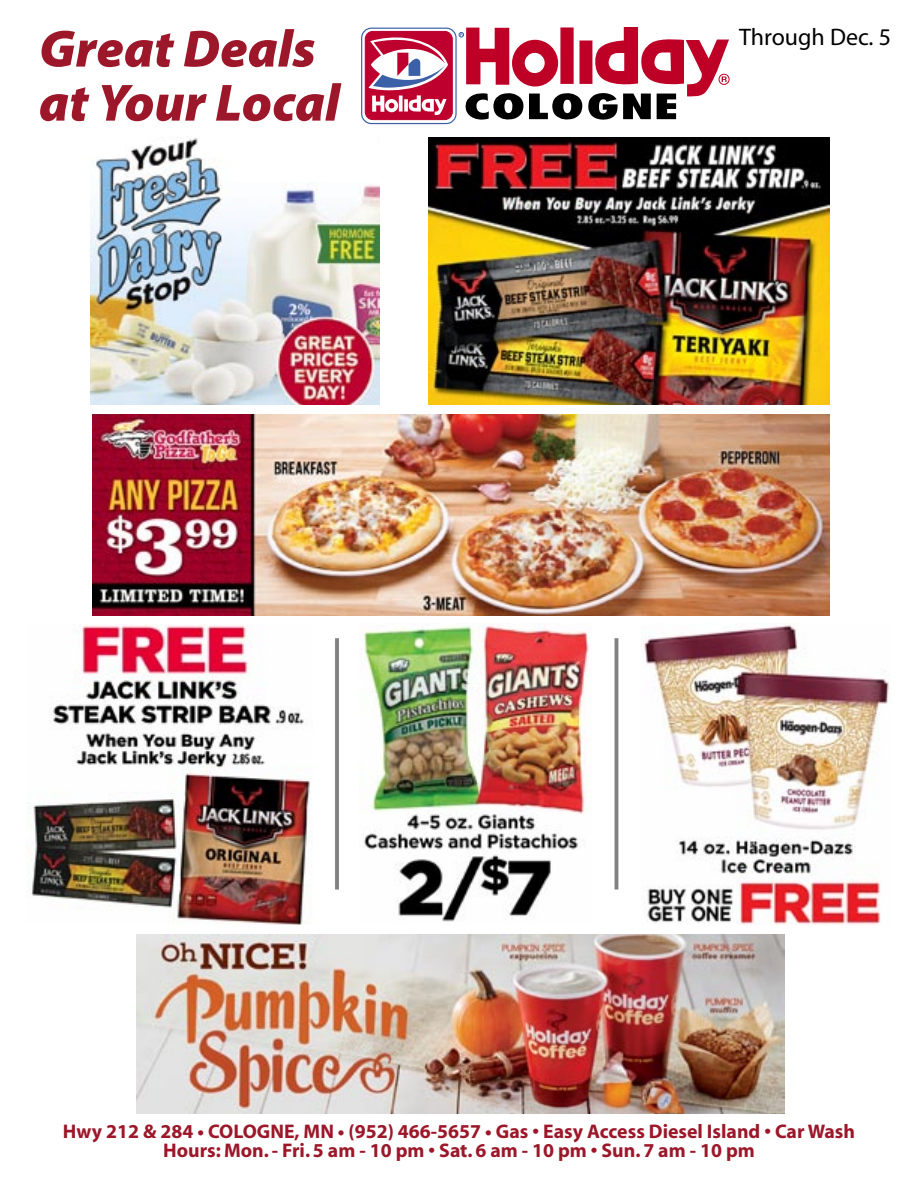
<style>
.page{position:relative;width:918px;height:1188px;background:#fff}
.page>*{position:absolute;margin:0;border:0;box-sizing:border-box;transform-origin:0 0}
.t1{font:italic 900 52.8px "Myriad Pro";color:#9c1729}
.t2{font:45px "Futura II Extra Bold Condensed";letter-spacing:-.02em;color:#000;scale:1.54 1}
.t3{font:24px "Myriad Pro";color:#000}
.t4{font:700 19.8px "Myriad Pro";color:#9c1729}
.t5{font:700 19.8px "Myriad";color:#9c1729}
.s1{font-family:"Myriad"}
</style>
<div class="page">
<div style="left:560px;top:27px;width:14px;height:57px;background:#be0027"></div>
<div style="left:579px;top:41px;width:13px;height:43px;background:#be0027"></div>
<svg style="left:595px;top:27px;width:134px;height:69px"></svg>
<svg style="left:362px;top:28px;width:94px;height:96px"></svg>
<div style="left:361px;top:28px;width:96px;height:96px;border:1px solid #3c60a7;border-radius:10px"></div>
<div style="left:365px;top:31px;width:87px;height:89px;background:#be002f;border-radius:8px"></div>
<div style="left:365px;top:31px;width:88px;height:89px;border:1px solid #be002f;border-radius:8px"></div>
<svg style="left:459px;top:28px;width:99px;height:59px"></svg>
<svg style="left:369px;top:37px;width:79px;height:78px"></svg>
<hr style="left:335px;top:638px;width:4px;height:252px;background:#818181">
<hr style="left:615px;top:638px;width:3px;height:252px;background:#818181">
<img style="left:31px;top:624px;width:279px;height:301px">
<img style="left:363px;top:623px;width:226px;height:299px">
<img style="left:644px;top:623px;width:246px;height:302px">
<img style="left:91px;top:136px;width:289px;height:268px">
<img style="left:428px;top:138px;width:401px;height:266px">
<img style="left:137px;top:935px;width:648px;height:179px">
<img style="left:92px;top:415px;width:737px;height:201px">
<p class="t1" style="left:39px;top:19px;width:278px">Great Deals</p>
<p class="t1" style="left:39px;top:73px;width:302px">at Your Local</p>
<p class="t2" style="left:462px;top:88px;width:143px">COLOGNE</p>
<p class="t3" style="left:739px;top:24px;width:153px">Through Dec. 5</p>
<p class="t4" style="left:63px;top:1120px;width:794px">Hwy 212 &amp; 284 • COLOGNE, MN • (952) 466-5657 • <span class="s1">Gas • Easy Access Diesel Island • Car Wash</span></p>
<p class="t5" style="left:163px;top:1140px;width:593px">Hours: Mon. - Fri. 5 am - 10 pm • Sat. 6 am - 10 pm • Sun. 7 am - 10 pm</p>
</div>
